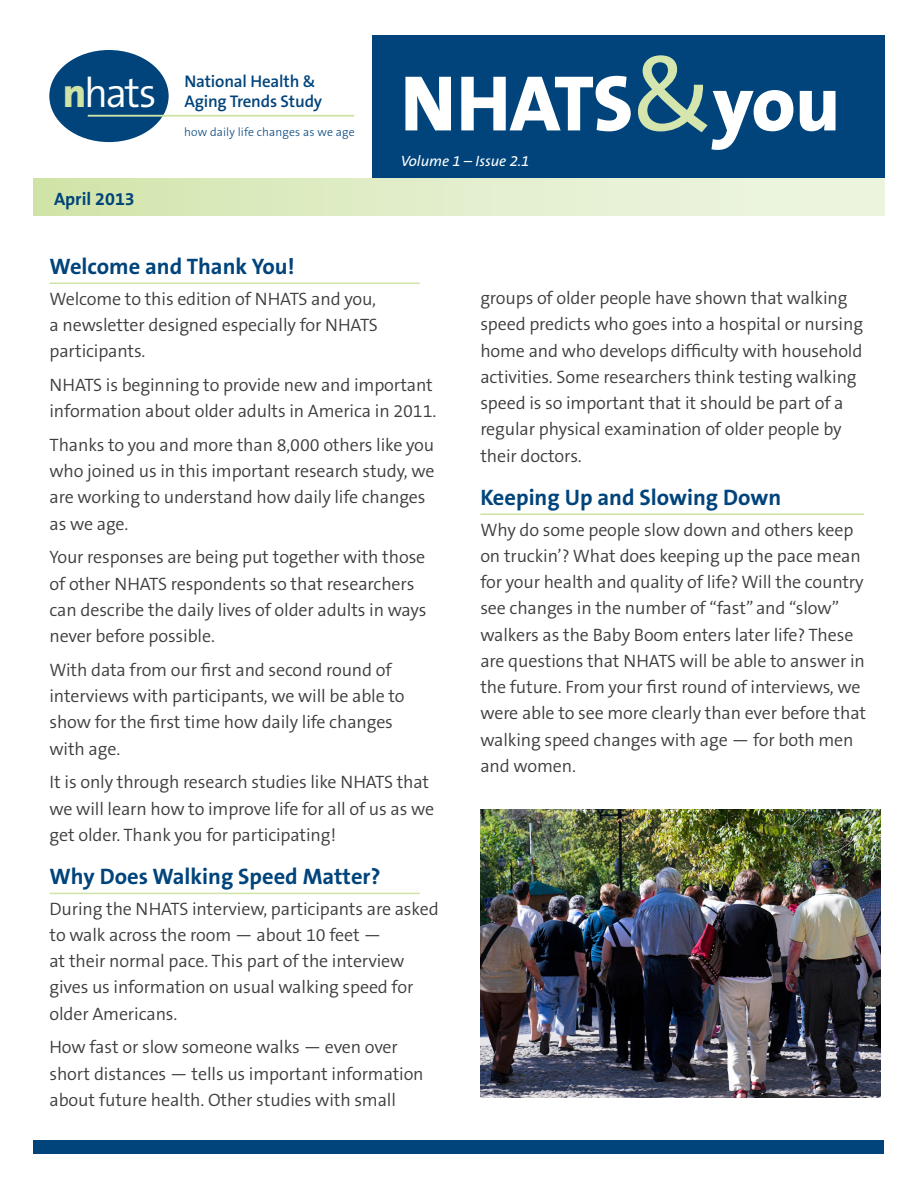
<style>
.page{position:relative;width:918px;height:1188px;background:#fff}
.page>*{position:absolute;margin:0;border:0;box-sizing:border-box;transform-origin:0 0}
.t1{font:800 79.5px "The Sans B8";letter-spacing:-.01em;color:#fff}
.t2{font:300 41.55px "The Sans B4";color:#fff}
.t3{font:700 22.5px "The Sans B7";color:#00447b}
.Body{font:300 18px/26.2px "The Sans B4";letter-spacing:-.01em;color:#3e3e3f}
.t4{font:700 18px "The Sans B7";color:#00447b}
.t5{font:600 16.95px/19.5px "The Sans B6";letter-spacing:-.01em;color:#00447b}
.t6{font:italic 15px "The Sans B5 Plain";color:#fff}
.t7{font:300 11.85px "The Sans B3";letter-spacing:.01em;color:#00447b}
.s1{font-family:"The Sans B8";font-weight:800;color:#cfe3a6}
.s2{font-size:15.9px}
.s3{font-family:"The Sans B5 Plain";font-weight:400;font-size:102px;color:#d4e6ae}
</style>
<div class="page">
<div style="left:49px;top:50px;width:120px;height:92px;background:#00447b;border-radius:50%"></div>
<hr style="left:88px;top:115px;width:266px;height:2px;background:#cfe3a6">
<div style="left:372px;top:35px;width:512px;height:144px;background:#00447b"></div>
<div style="left:34px;top:179px;width:850px;height:37px;background:linear-gradient(to right,#d3e5ad,#f0f6e5)"></div>
<hr style="left:50px;top:283px;width:370px;height:1px;background:#cfe3a6">
<hr style="left:50px;top:893px;width:370px;height:1px;background:#cfe3a6">
<hr style="left:480px;top:513px;width:384px;height:2px;background:#cfe3a6">
<img style="left:480px;top:809px;width:400px;height:289px">
<div style="left:34px;top:1141px;width:850px;height:13px;background:#00447b"></div>
<p class="t2" style="left:63px;top:70px;width:95px"><span class="s1">n</span>hats</p>
<p class="t5" style="left:185px;top:72px;width:139px">National Health <span class="s2">&amp;<br></span>Aging Trends Study</p>
<p class="t7" style="left:184px;top:125px;width:172px">how daily life changes as we age</p>
<p class="t4" style="left:54px;top:189px;width:82px">April 2013</p>
<h1 class="t1" style="left:401px;top:61px;width:441px">NHATS<span class="s3">&amp;</span>you</h1>
<p class="t6" style="left:401px;top:153px;width:130px">Volume 1 – Issue 2.1</p>
<h2 class="t3" style="left:50px;top:254px;width:247px">Welcome and Thank You!</h2>
<p class="Body" style="left:50px;top:286px;width:330px;text-align:justify">Welcome to this edition of NHATS and you, a newsletter designed especially for NHATS participants.</p>
<p class="Body" style="left:50px;top:372px;width:388px">NHATS is beginning to provide new and important information about older adults in America in 2011.</p>
<p class="Body" style="left:50px;top:432px;width:387px">Thanks to you and more than 8,000 others like you who joined us in this important research study, we are working to understand how daily life changes as we age.</p>
<p class="Body" style="left:50px;top:545px;width:379px">Your responses are being put together with those of other NHATS respondents so that researchers can describe the daily lives of older adults in ways never before possible.</p>
<p class="Body" style="left:50px;top:657px;width:357px">With data from our first and second round of interviews with participants, we will be able to show for the first time how daily life changes with age.</p>
<p class="Body" style="left:50px;top:770px;width:386px">It is only through research studies like NHATS that we will learn how to improve life for all of us as we get older. Thank you for participating!</p>
<h2 class="t3" style="left:50px;top:864px;width:333px">Why Does Walking Speed Matter?</h2>
<p class="Body" style="left:50px;top:896px;width:391px">During the NHATS interview, participants are asked to walk across the room — about 10 feet —<br>at their normal pace. This part of the interview gives us information on usual walking speed for older Americans.</p>
<p class="Body" style="left:50px;top:1035px;width:376px">How fast or slow someone walks — even over short distances — tells us important information about future health. Other studies with small</p>
<p class="Body" style="left:480px;top:286px;width:384px">groups of older people have shown that walking speed predicts who goes into a hospital or nursing home and who develops difficulty with household activities. Some researchers think testing walking speed is so important that it should be part of a regular physical examination of older people by their doctors.</p>
<h2 class="t3" style="left:480px;top:485px;width:302px">Keeping Up and Slowing Down</h2>
<p class="Body" style="left:480px;top:517px;width:387px">Why do some people slow down and others keep on truckin’? What does keeping up the pace mean for your health and quality of life? Will the country see changes in the number of “fast” and “slow” walkers as the Baby Boom enters later life? These are questions that NHATS will be able to answer in the future. From your first round of interviews, we were able to see more clearly than ever before that walking speed changes with age — for both men and women.</p>
</div>
